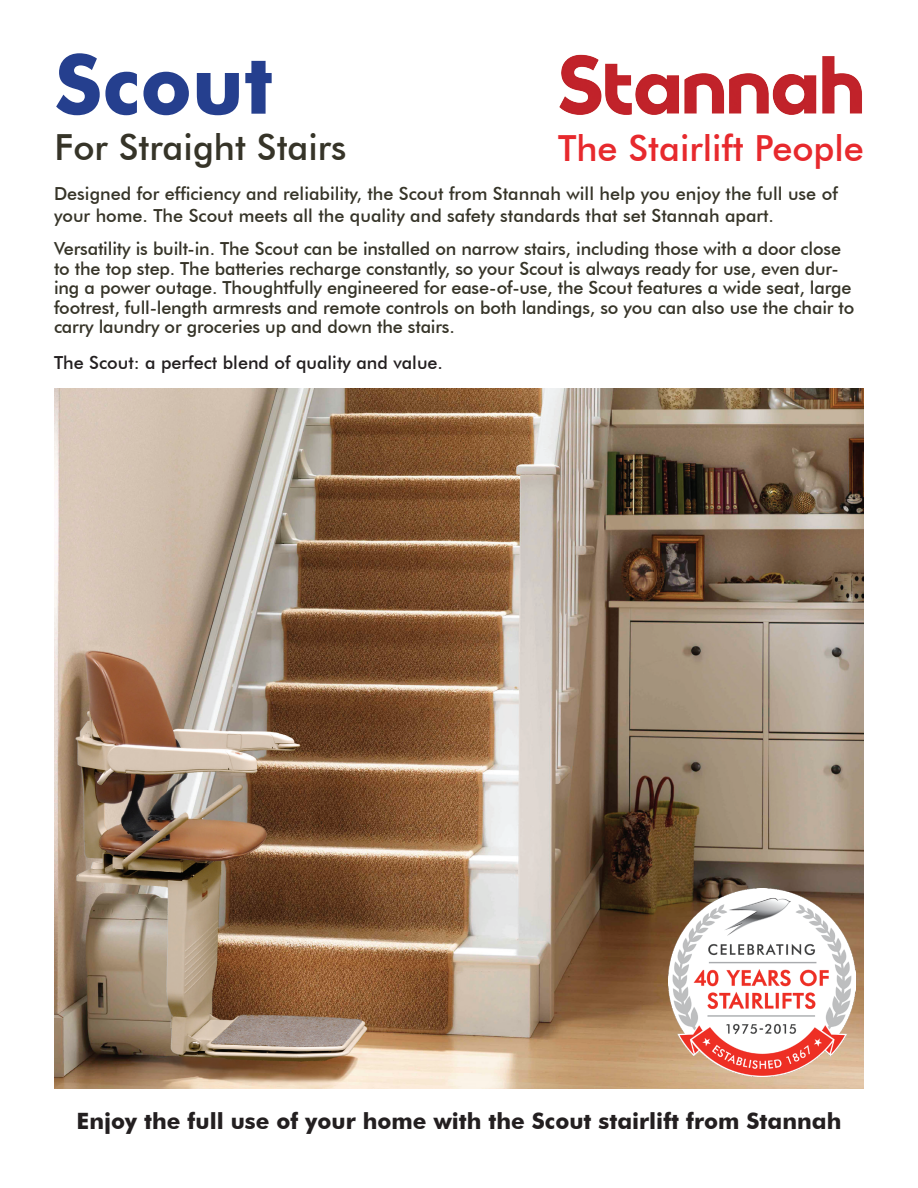
<style>
.page{position:relative;width:918px;height:1188px;background:#fff}
.page>*{position:absolute;margin:0;border:0;box-sizing:border-box;transform-origin:0 0}
.t1{font:700 82.5px "Futura BT";color:#253f8e}
.t2{font:500 36px "Futura BT";color:#e7292d}
.t3{font:500 36px "Futura BT";color:#363428}
.t4{font:700 22.5px "Futura BT";color:#231f20}
.t5{font:500 18px/19.5px "Futura BT";letter-spacing:-.01em;color:#363428}
.t6{font:500 18px "Futura BT";color:#231f20}
</style>
<div class="page">
<img style="left:559px;top:54px;width:303px;height:61px">
<img style="left:54px;top:389px;width:810px;height:700px">
<img style="left:668px;top:889px;width:187px;height:187px">
<h1 class="t1" style="left:55px;top:34px;width:220px">Scout</h1>
<h2 class="t3" style="left:55px;top:125px;width:294px">For Straight Stairs</h2>
<p class="t5" style="left:54px;top:183px;width:785px;line-height:21.6px">Designed for efficiency and reliability, the Scout from Stannah will help you enjoy the full use of your home. The Scout meets all the quality and safety standards that set Stannah apart.</p>
<p class="t5" style="left:54px;top:239px;width:802px">Versatility is built-in. The Scout can be installed on narrow stairs, including those with a door close to the top step. The batteries recharge constantly, so your Scout is always ready for use, even dur&shy;ing a power outage. Thoughtfully engineered for ease-of-use, the Scout features a wide seat, large footrest, full-length armrests and remote controls on both landings, so you can also use the chair to carry laundry or groceries up and down the stairs.</p>
<p class="t6" style="left:54px;top:352px;width:391px">The Scout: a perfect blend of quality and value.</p>
<h2 class="t2" style="left:558px;top:127px;width:307px">The Stairlift People</h2>
<p class="t4" style="left:77px;top:1107px;width:766px">Enjoy the full use of your home with the Scout stairlift from Stannah</p>
</div>
